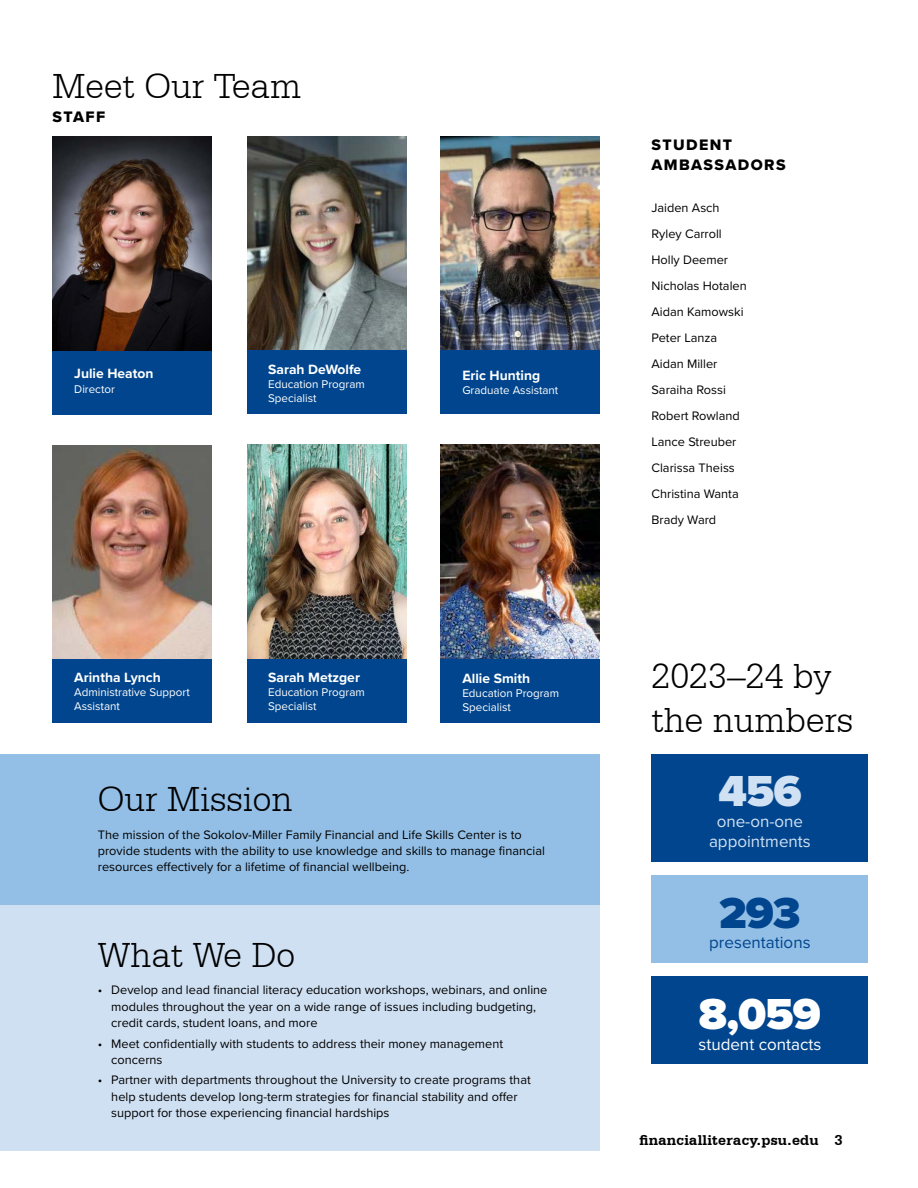
<style>
.page{position:relative;width:918px;height:1188px;background:#fff}
.page>*{position:absolute;margin:0;border:0;box-sizing:border-box;transform-origin:0 0}
.EOY__Process_ShadingTxt{font:900 45px "Proxima Nova";color:#fff}
.EOY__Process_ShadingTxt-2{font:900 45px "Proxima Nova";color:#d1e1f4}
.CEG_Number_Highlight_2{font:900 45px "Proxima Nova";color:#00458d}
.Header_SpanColumn{font:300 37.5px "Serifa BT";color:#000}
.EOY__Process_ShadingTxt-3{font:16.95px/20.4px "Proxima Nova";color:#d1e1f4;text-align:center}
.EOY__Process_ShadingTxt-4{font:16.95px "Proxima Nova";color:#fff}
.CEG_Number_Highlight_2-2{font:16.95px "Proxima Nova";color:#00458d}
.t1{font:15.75px "Proxima Nova Extrabld";letter-spacing:.09em;color:#000}
.t2{font:700 15px "Serifa BT";letter-spacing:.02em;color:#000}
.t3{font:700 13.95px "Proxima Nova";color:#fff}
.Txt_SpAfter{font:12.75px/16.4px "Proxima Nova";color:#000}
.t4{font:11.55px/14px "Proxima Nova";color:#fff}
</style>
<div class="page">
<div style="left:0;top:755px;width:600px;height:396px;background:#cfe0f3"></div>
<div style="left:0;top:755px;width:600px;height:150px;background:#93bfe6"></div>
<img style="left:53px;top:137px;width:159px;height:214px">
<div style="left:53px;top:351px;width:159px;height:63px;background:#00458d"></div>
<div style="left:652px;top:754px;width:216px;height:107px;background:#00458d"></div>
<div style="left:652px;top:875px;width:216px;height:73px;background:#93bfe6"></div>
<div style="left:652px;top:918px;width:216px;height:45px;background:#93bfe6"></div>
<div style="left:652px;top:977px;width:216px;height:87px;background:#00458d"></div>
<img style="left:247px;top:136px;width:159px;height:214px">
<div style="left:247px;top:350px;width:159px;height:64px;background:#00458d"></div>
<img style="left:440px;top:136px;width:160px;height:214px">
<div style="left:440px;top:350px;width:160px;height:64px;background:#00458d"></div>
<img style="left:53px;top:445px;width:159px;height:214px">
<div style="left:53px;top:659px;width:159px;height:64px;background:#00458d"></div>
<img style="left:247px;top:445px;width:159px;height:214px">
<div style="left:247px;top:659px;width:159px;height:64px;background:#00458d"></div>
<img style="left:440px;top:445px;width:160px;height:214px">
<div style="left:440px;top:659px;width:160px;height:64px;background:#00458d"></div>
<p class="Header_SpanColumn" style="left:53px;top:64px;width:250px">Meet Our Team</p>
<p class="t1" style="left:53px;top:105px;width:54px">STAFF</p>
<p class="t3" style="left:74px;top:363px;width:81px">Julie Heaton</p>
<p class="t4" style="left:74px;top:382px;width:42px">Director</p>
<p class="t3" style="left:268px;top:359px;width:95px">Sarah DeWolfe</p>
<p class="t4" style="left:268px;top:376px;width:98px">Education Program</p>
<p class="t4" style="left:268px;top:390px;width:50px">Specialist</p>
<p class="t3" style="left:462px;top:365px;width:79px">Eric Hunting</p>
<p class="t4" style="left:462px;top:383px;width:97px">Graduate Assistant</p>
<p class="t3" style="left:74px;top:667px;width:88px">Arintha Lynch</p>
<p class="t4" style="left:74px;top:685px;width:117px">Administrative Support<br>Assistant</p>
<p class="t3" style="left:268px;top:667px;width:93px">Sarah Metzger</p>
<p class="t4" style="left:268px;top:685px;width:98px">Education Program</p>
<p class="t4" style="left:268px;top:699px;width:50px">Specialist</p>
<p class="t3" style="left:462px;top:668px;width:69px">Allie Smith</p>
<p class="t4" style="left:462px;top:685px;width:98px">Education Program</p>
<p class="t4" style="left:462px;top:699px;width:50px">Specialist</p>
<p class="Header_SpanColumn" style="left:98px;top:778px;width:196px">Our Mission</p>
<p class="Txt_SpAfter" style="left:98px;top:826px;width:449px">The mission of the Sokolov-Miller Family Financial and Life Skills Center is to provide students with the ability to use knowledge and skills to manage financial resources effectively for a lifetime of financial wellbeing.</p>
<p class="Header_SpanColumn" style="left:98px;top:933px;width:199px">What We Do</p>
<p class="Txt_SpAfter" style="left:111px;top:981px;width:438px;text-indent:-14px">• Develop and lead financial literacy education workshops, webinars, and online modules throughout the year on a wide range of issues including budgeting, credit cards, student loans, and more</p>
<p class="Txt_SpAfter" style="left:111px;top:1035px;width:393px;text-indent:-14px">• Meet confidentially with students to address their money management concerns</p>
<p class="Txt_SpAfter" style="left:111px;top:1071px;width:421px;text-indent:-14px">• Partner with departments throughout the University to create programs that help students develop long-term strategies for financial stability and offer support for those experiencing financial hardships</p>
<p class="t1" style="left:652px;top:133px;width:82px">STUDENT</p>
<p class="t1" style="left:652px;top:153px;width:136px">AMBASSADORS</p>
<p class="Txt_SpAfter" style="left:652px;top:199px;width:70px">Jaiden Asch</p>
<p class="Txt_SpAfter" style="left:652px;top:225px;width:72px">Ryley Carroll</p>
<p class="Txt_SpAfter" style="left:652px;top:251px;width:78px">Holly Deemer</p>
<p class="Txt_SpAfter" style="left:652px;top:277px;width:97px">Nicholas Hotalen</p>
<p class="Txt_SpAfter" style="left:652px;top:303px;width:94px">Aidan Kamowski</p>
<p class="Txt_SpAfter" style="left:652px;top:329px;width:67px">Peter Lanza</p>
<p class="Txt_SpAfter" style="left:652px;top:355px;width:67px">Aidan Miller</p>
<p class="Txt_SpAfter" style="left:652px;top:381px;width:76px">Saraiha Rossi</p>
<p class="Txt_SpAfter" style="left:652px;top:407px;width:90px">Robert Rowland</p>
<p class="Txt_SpAfter" style="left:652px;top:433px;width:86px">Lance Streuber</p>
<p class="Txt_SpAfter" style="left:652px;top:459px;width:85px">Clarissa Theiss</p>
<p class="Txt_SpAfter" style="left:652px;top:485px;width:89px">Christina Wanta</p>
<p class="Txt_SpAfter" style="left:652px;top:511px;width:66px">Brady Ward</p>
<p class="Header_SpanColumn" style="left:652px;top:654px;width:182px">2023–24 by</p>
<p class="Header_SpanColumn" style="left:652px;top:698px;width:203px">the numbers</p>
<p class="EOY__Process_ShadingTxt-2" style="left:718px;top:758px;width:85px">456</p>
<p class="EOY__Process_ShadingTxt-3" style="left:709px;top:810px;width:103px">one-on-one appointments</p>
<p class="CEG_Number_Highlight_2" style="left:719px;top:879px;width:83px">293</p>
<p class="CEG_Number_Highlight_2-2" style="left:709px;top:930px;width:103px">presentations</p>
<p class="EOY__Process_ShadingTxt" style="left:699px;top:981px;width:123px">8,059</p>
<p class="EOY__Process_ShadingTxt-4" style="left:698px;top:1031px;width:124px">student contacts</p>
<p class="t2" style="left:639px;top:1131px;width:205px">financialliteracy.psu.edu 3</p>
</div>
